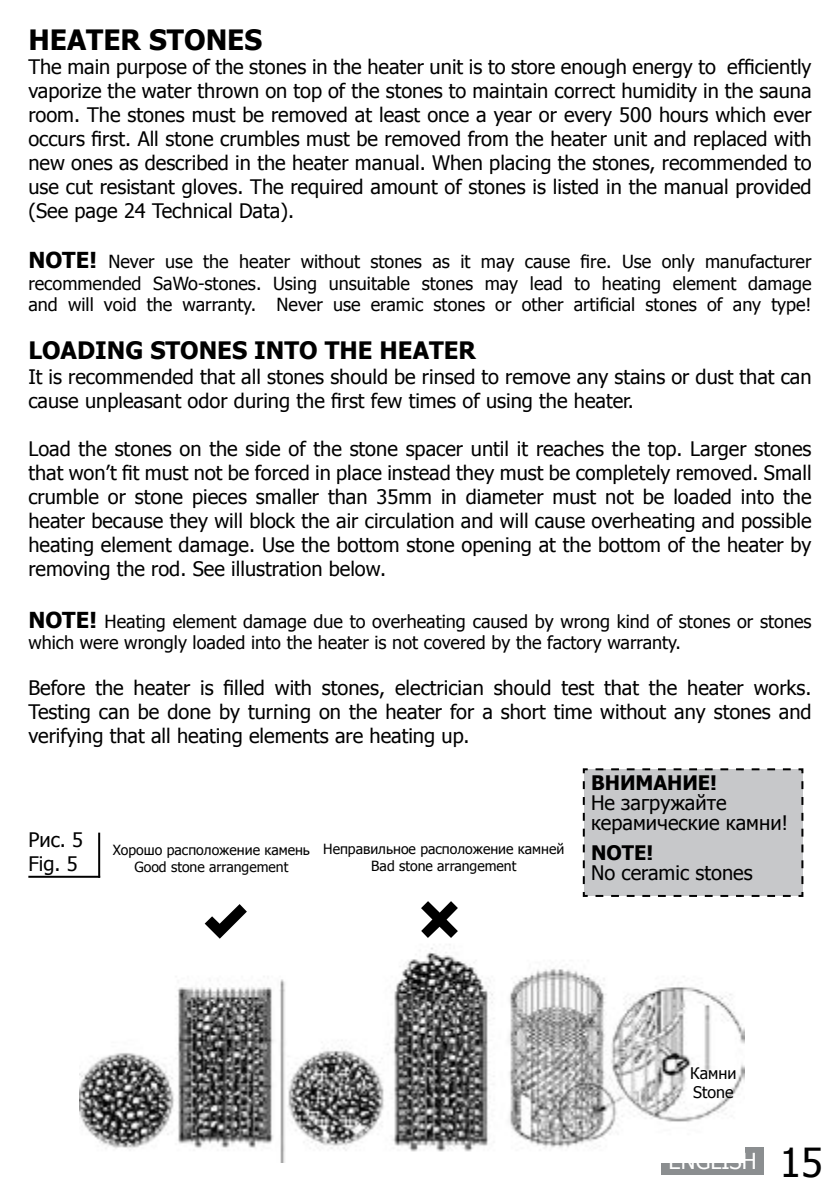
<style>
.page{position:relative;width:840px;height:1191px;background:#fff}
.page>*{position:absolute;margin:0;border:0;box-sizing:border-box;transform-origin:0 0}
.t1{font:700 28px "Tahoma";color:#000}
.t2{font:700 24px "Tahoma";color:#000}
.t3{font:22px "Tahoma";color:#fff}
.t4{font:20px/24px "Tahoma";color:#000;text-align:justify}
.t5{font:700 20px "Tahoma";color:#000}
.t6{font:18px/21.6px "Tahoma";color:#000;text-align:justify}
.t7{font:16px/19.2px "Tahoma";color:#000}
.t8{font:14px/16.8px "Tahoma";color:#000;text-align:center}
.s1{font-weight:700;font-size:22px}
.s2{font-size:40px;color:#000}
</style>
<div class="page">
<div style="left:661px;top:1147px;width:102px;height:27px;background:#8b8e90"></div>
<img style="left:79px;top:832px;width:664px;height:330px">
<svg style="left:421px;top:901px;width:36px;height:37px"></svg>
<svg style="left:204px;top:904px;width:43px;height:34px"></svg>
<hr style="left:28px;top:875px;width:72px;height:2px;background:#000">
<hr style="left:98px;top:832px;width:2px;height:45px;background:#000">
<div style="left:581px;top:768px;width:223px;height:130px;background:#c7c8ca"></div>
<h1 class="t1" style="left:28px;top:20px;width:235px">HEATER STONES</h1>
<p class="t4" style="left:28px;top:54px;width:784px">The main purpose of the stones in the heater unit is to store enough energy to efficiently vaporize the water thrown on top of the stones to maintain correct humidity in the sauna room. The stones must be removed at least once a year or every 500 hours which ever occurs first. All stone crumbles must be removed from the heater unit and replaced with new ones as described in the heater manual. When placing the stones, recommended to use cut resistant gloves. The required amount of stones is listed in the manual provided (See page 24 Technical Data).</p>
<p class="t6" style="left:28px;top:250px;width:784px"><span class="s1">NOTE!</span> Never use the heater without stones as it may cause fire. Use only manufacturer recommended SaWo-stones. Using unsuitable stones may lead to heating element damage and will void the warranty. Never use eramic stones or other artificial stones of any type!</p>
<p class="t2" style="left:28px;top:334px;width:449px">LOADING STONES INTO THE HEATER</p>
<p class="t4" style="left:28px;top:363px;width:784px">It is recommended that all stones should be rinsed to remove any stains or dust that can cause unpleasant odor during the first few times of using the heater.</p>
<p class="t4" style="left:28px;top:435px;width:784px">Load the stones on the side of the stone spacer until it reaches the top. Larger stones that won’t fit must not be forced in place instead they must be completely removed. Small crumble or stone pieces smaller than 35mm in diameter must not be loaded into the heater because they will block the air circulation and will cause overheating and possible heating element damage. Use the bottom stone opening at the bottom of the heater by removing the rod. See illustration below.</p>
<p class="t6" style="left:28px;top:609px;width:784px"><span class="s1">NOTE!</span> Heating element damage due to overheating caused by wrong kind of stones or stones which were wrongly loaded into the heater is not covered by the factory warranty.</p>
<p class="t4" style="left:28px;top:675px;width:784px">Before the heater is filled with stones, electrician should test that the heater works.<br>Testing can be done by turning on the heater for a short time without any stones and verifying that all heating elements are heating up.</p>
<p class="t4" style="left:28px;top:826px;width:56px">Рис. 5<br>Fig. 5</p>
<p class="t8" style="left:113px;top:841px;width:198px">Хорошо расположение камень<br>Good stone arrangement</p>
<p class="t8" style="left:323px;top:840px;width:242px">Неправильное расположение камней<br>Bad stone arrangement</p>
<p class="t5" style="left:590px;top:768px;width:127px">ВНИМАНИЕ!</p>
<p class="t4" style="left:590px;top:791px;width:199px;line-height:20px">Не загружайте керамические камни!</p>
<p class="t5" style="left:590px;top:838px;width:64px">NOTE!</p>
<p class="t4" style="left:590px;top:859px;width:163px">No ceramic stones</p>
<p class="t7" style="left:689px;top:1062px;width:48px">Камни<br>Stone</p>
<p class="t3" style="left:668px;top:1146px;width:156px">ENGLISH <span class="s2">15</span></p>
</div>
